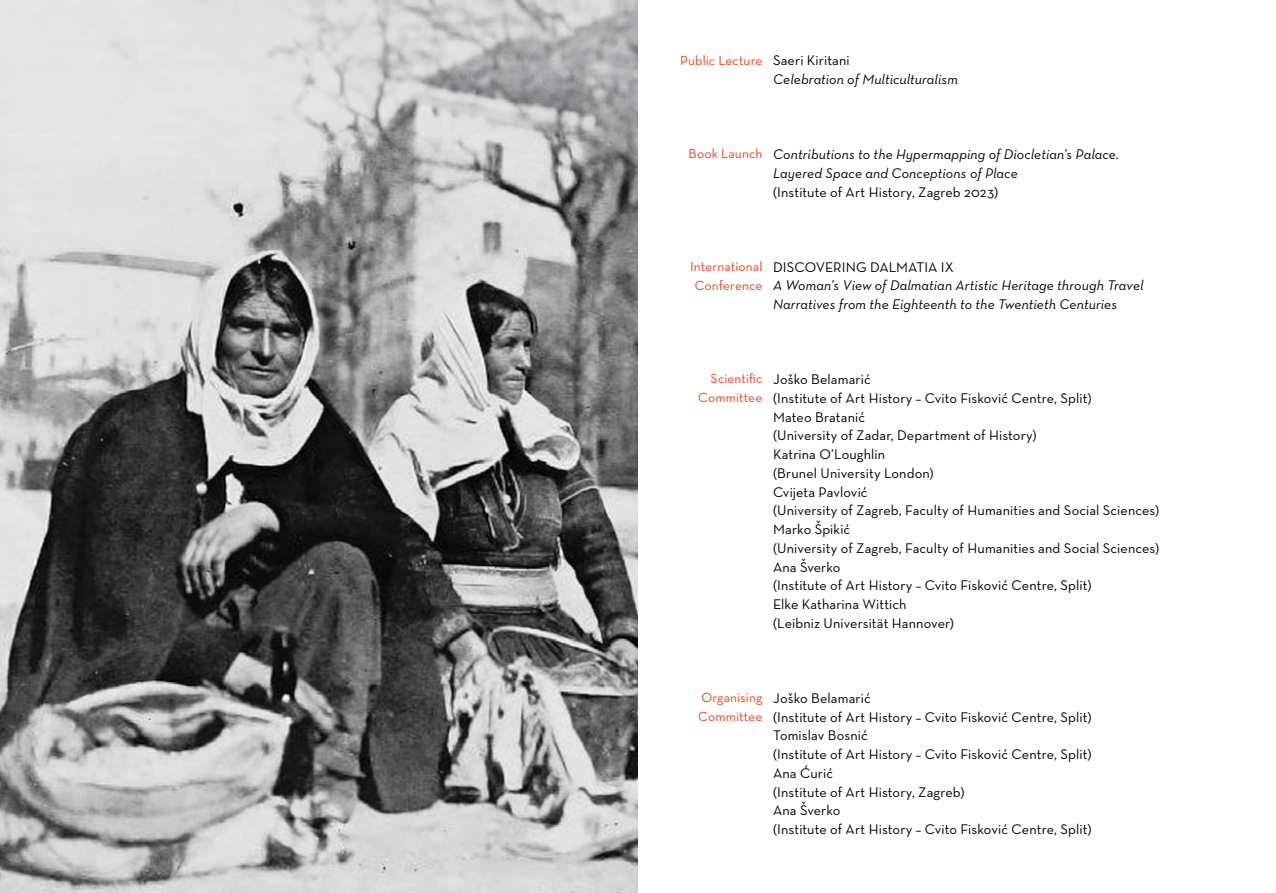
<style>
.page{position:relative;width:1276px;height:893px;background:#fff}
.page>*{position:absolute;margin:0;border:0;box-sizing:border-box;transform-origin:0 0}
.t1{font:500 14.25px/18.8px "Neutra Text CE";letter-spacing:.01em;color:#000}
.t2{font:italic 500 14.25px/18.8px "Neutra Text CE";letter-spacing:.005em;color:#000}
.t3{font:500 13.5px/18.8px "Neutra Text CE";letter-spacing:.01em;color:#ef4123;text-align:center}
</style>
<div class="page">
<img style="left:0;top:0;width:638px;height:893px">
<p class="t3" style="left:680px;top:51px;width:84px">Public Lecture</p>
<p class="t1" style="left:773px;top:51px;width:78px">Saeri Kiritani</p>
<p class="t2" style="left:773px;top:70px;width:186px">Celebration of Multiculturalism</p>
<p class="t3" style="left:688px;top:144px;width:75px">Book Launch</p>
<p class="t2" style="left:773px;top:145px;width:347px">Contributions to the Hypermapping of Diocletian’s Palace.<br>Layered Space and Conceptions of Place</p>
<p class="t1" style="left:773px;top:182px;width:226px">(Institute of Art History, Zagreb 2023)</p>
<p class="t3" style="left:690px;top:257px;width:74px">International<br>Conference</p>
<p class="t1" style="left:773px;top:257px;width:182px">DISCOVERING DALMATIA IX</p>
<p class="t2" style="left:773px;top:276px;width:372px">A Woman’s View of Dalmatian Artistic Heritage through Travel<br>Narratives from the Eighteenth to the Twentieth Centuries</p>
<p class="t3" style="left:698px;top:369px;width:66px;text-align:right">Scientific<br>Committee</p>
<p class="t1" style="left:773px;top:370px;width:388px">Joško Belamarić<br>(Institute of Art History – Cvito Fisković Centre, Split)<br>Mateo Bratanić<br>(University of Zadar, Department of History)<br>Katrina O’Loughlin<br>(Brunel University London)<br>Cvijeta Pavlović<br>(University of Zagreb, Faculty of Humanities and Social Sciences)<br>Marko Špikić<br>(University of Zagreb, Faculty of Humanities and Social Sciences)<br>Ana Šverko<br>(Institute of Art History – Cvito Fisković Centre, Split)<br>Elke Katharina Wittich<br>(Leibniz Universität Hannover)</p>
<p class="t3" style="left:698px;top:688px;width:66px;text-align:left">Organising<br>Committee</p>
<p class="t1" style="left:773px;top:688px;width:320px">Joško Belamarić<br>(Institute of Art History – Cvito Fisković Centre, Split)<br>Tomislav Bosnić<br>(Institute of Art History – Cvito Fisković Centre, Split)<br>Ana Ćurić<br>(Institute of Art History, Zagreb)<br>Ana Šverko<br>(Institute of Art History – Cvito Fisković Centre, Split)</p>
</div>
